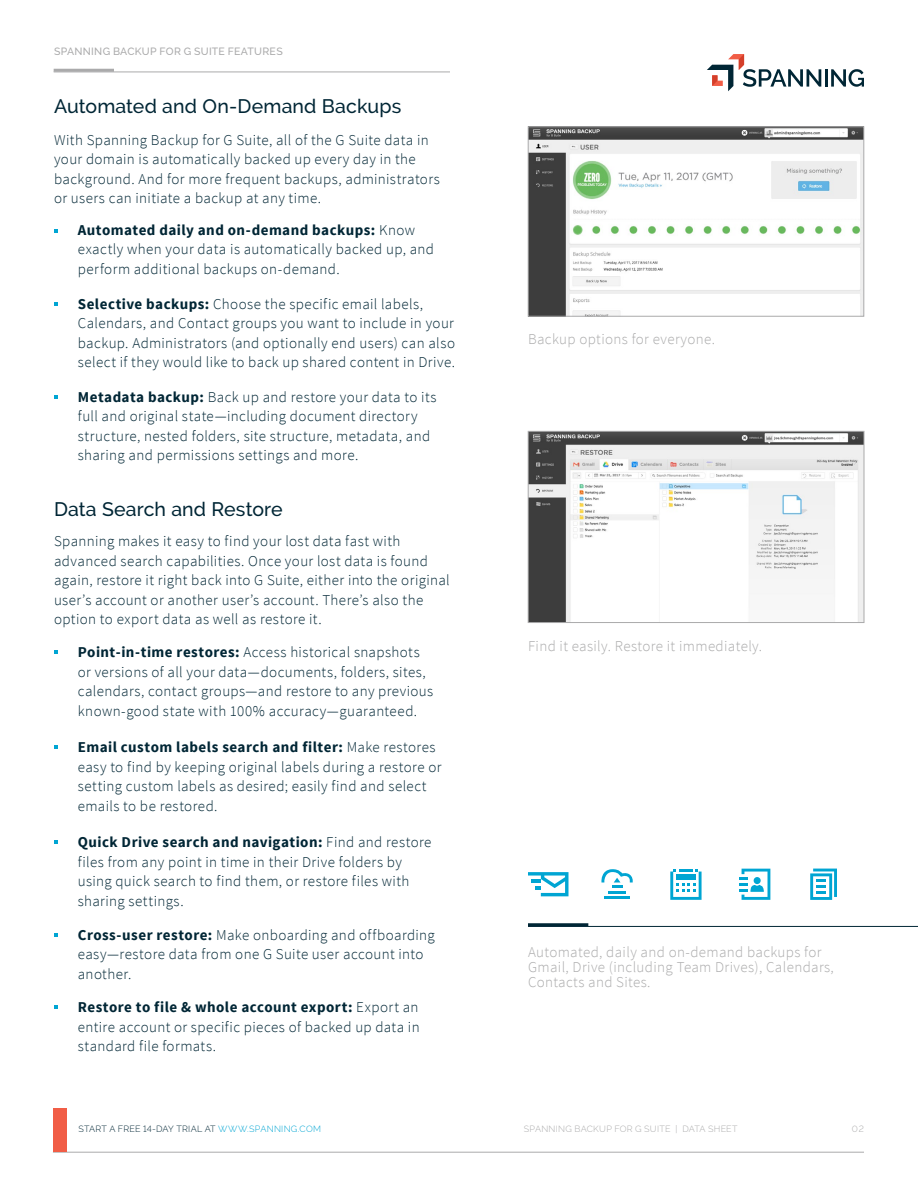
<style>
.page{position:relative;width:918px;height:1188px;background:#fff}
.page>*{position:absolute;margin:0;border:0;box-sizing:border-box;transform-origin:0 0}
.t1{font:500 19.5px "Raleway";letter-spacing:.01em;color:#002635}
.t2{font:300 15px/19.5px "Source Sans Pro";letter-spacing:.025em;color:#002635}
.t3{font:300 15px/15px "Source Sans Pro";letter-spacing:.025em;color:#aaaaab}
.t4{font:500 10.5px "Raleway";letter-spacing:.025em;color:#aaaaab}
.t5{font:300 9px "Raleway";letter-spacing:.025em;color:#002635}
.t6{font:300 9px "Raleway";letter-spacing:.03em;color:#aaaaab}
.s1{font-weight:700}
.s2{color:#00a5d3}
</style>
<div class="page">
<hr style="left:53px;top:1152px;width:811px;height:1px;background:#aaaaab">
<div style="left:53px;top:1109px;width:14px;height:43px;background:#f15d46"></div>
<svg style="left:707px;top:54px;width:114px;height:37px"></svg>
<hr style="left:825px;top:69px;width:3px;height:18px;background:#002635">
<svg style="left:831px;top:69px;width:33px;height:18px"></svg>
<svg style="left:54px;top:229px;width:4px;height:4px"></svg>
<svg style="left:54px;top:302px;width:4px;height:4px"></svg>
<svg style="left:54px;top:395px;width:4px;height:4px"></svg>
<svg style="left:54px;top:650px;width:4px;height:4px"></svg>
<svg style="left:54px;top:745px;width:4px;height:4px"></svg>
<svg style="left:54px;top:933px;width:4px;height:4px"></svg>
<svg style="left:54px;top:840px;width:4px;height:4px"></svg>
<svg style="left:54px;top:1005px;width:4px;height:4px"></svg>
<img style="left:530px;top:433px;width:332px;height:188px">
<div style="left:528px;top:431px;width:336px;height:192px;border:1px solid #aaaaab"></div>
<img style="left:530px;top:129px;width:332px;height:185px">
<div style="left:528px;top:127px;width:336px;height:189px;border:1px solid #aaaaab"></div>
<svg style="left:528px;top:872px;width:40px;height:24px"></svg>
<svg style="left:670px;top:869px;width:32px;height:31px"></svg>
<svg style="left:739px;top:869px;width:31px;height:31px"></svg>
<div style="left:754px;top:877px;width:7px;height:7px;background:#00a5d3;border-radius:50%"></div>
<svg style="left:810px;top:869px;width:27px;height:31px"></svg>
<hr style="left:605px;top:897px;width:25px;height:2px;background:#00a5d3">
<hr style="left:608px;top:891px;width:18px;height:3px;background:#00a5d3">
<svg style="left:601px;top:869px;width:32px;height:19px"></svg>
<hr style="left:528px;top:926px;width:390px;height:1px;background:#002635">
<hr style="left:528px;top:923px;width:60px;height:3px;background:#002635">
<hr style="left:54px;top:72px;width:396px;height:1px;background:#aaaaab">
<hr style="left:54px;top:69px;width:60px;height:3px;background:#aaaaab">
<p class="t4" style="left:54px;top:45px;width:230px">SPANNING BACKUP FOR G SUITE FEATURES</p>
<h1 class="t1" style="left:54px;top:95px;width:349px">Automated and On-Demand Backups</h1>
<p class="t2" style="left:54px;top:130px;width:387px">With Spanning Backup for G Suite, all of the G Suite data in your domain is automatically backed up every day in the background. And for more frequent backups, administrators or users can initiate a backup at any time.</p>
<p class="t2" style="left:78px;top:220px;width:358px"><span class="s1">Automated daily and on-demand backups:</span> Know exactly when your data is automatically backed up, and perform additional backups on-demand.</p>
<p class="t2" style="left:78px;top:294px;width:379px"><span class="s1">Selective backups:</span> Choose the specific email labels, Calendars, and Contact groups you want to include in your backup. Administrators (and optionally end users) can also select if they would like to back up shared content in Drive.</p>
<p class="t2" style="left:78px;top:387px;width:360px"><span class="s1">Metadata backup:</span> Back up and restore your data to its full and original state—including document directory structure, nested folders, site structure, metadata, and sharing and permissions settings and more.</p>
<h1 class="t1" style="left:54px;top:498px;width:230px">Data Search and Restore</h1>
<p class="t2" style="left:54px;top:532px;width:397px">Spanning makes it easy to find your lost data fast with advanced search capabilities. Once your lost data is found again, restore it right back into G Suite, either into the original user’s account or another user’s account. There’s also the option to export data as well as restore it.</p>
<p class="t2" style="left:78px;top:643px;width:357px"><span class="s1">Point-in-time restores:</span> Access historical snapshots or versions of all your data—documents, folders, sites, calendars, contact groups—and restore to any previous known-good state with 100% accuracy—guaranteed.</p>
<p class="t2" style="left:78px;top:737px;width:365px"><span class="s1">Email custom labels search and filter:</span> Make restores easy to find by keeping original labels during a restore or setting custom labels as desired; easily find and select emails to be restored.</p>
<p class="t2" style="left:78px;top:832px;width:355px"><span class="s1">Quick Drive search and navigation:</span> Find and restore files from any point in time in their Drive folders by using quick search to find them, or restore files with sharing settings.</p>
<p class="t2" style="left:78px;top:925px;width:359px"><span class="s1">Cross-user restore:</span> Make onboarding and offboarding easy—restore data from one G Suite user account into another.</p>
<p class="t2" style="left:78px;top:998px;width:343px;text-align:justify"><span class="s1">Restore to file &amp; whole account export:</span> Export an entire account or specific pieces of backed up data in standard file formats.</p>
<p class="t3" style="left:528px;top:332px;width:189px">Backup options for everyone.</p>
<p class="t3" style="left:528px;top:639px;width:236px">Find it easily. Restore it immediately.</p>
<p class="t3" style="left:528px;top:945px;width:307px">Automated, daily and on-demand backups for<br>Gmail, Drive (including Team Drives), Calendars,<br>Contacts and Sites.</p>
<p class="t5" style="left:78px;top:1124px;width:244px">START A FREE 14-DAY TRIAL AT <span class="s2">WWW.SPANNING.COM</span></p>
<p class="t6" style="left:524px;top:1124px;width:215px">SPANNING BACKUP FOR G SUITE | DATA SHEET</p>
<p class="t6" style="left:852px;top:1124px;width:14px">02</p>
</div>
